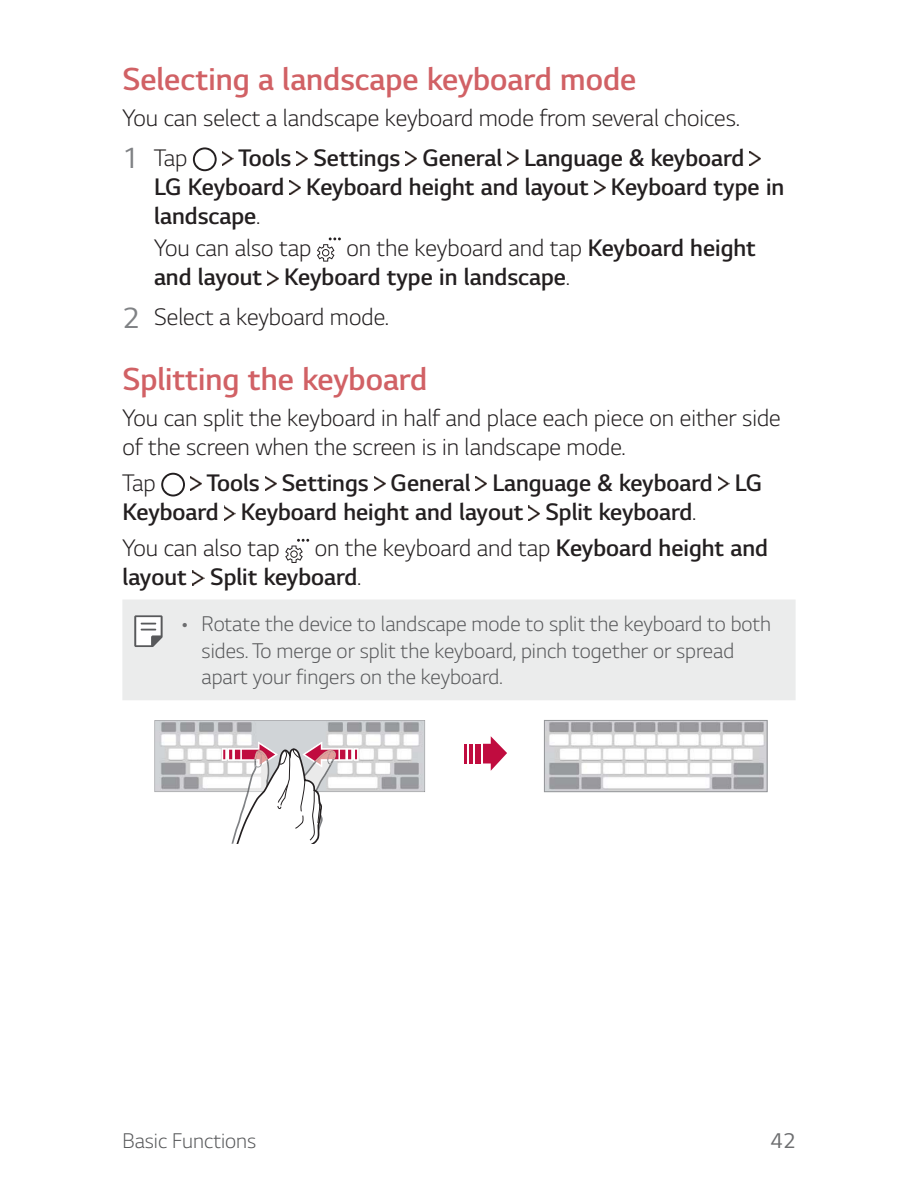
<style>
.page{position:relative;width:918px;height:1188px;background:#fff}
.page>*{position:absolute;margin:0;border:0;box-sizing:border-box;transform-origin:0 0}
.t1{font:300 33.6px "LG Smart";color:#d16165}
.t2{font:300 25.2px/29.4px "LG Smart";color:#231f20}
.t3{font:300 25.2px/39.6px "LG Smart";color:#231f20}
.t4{font:300 22.35px/26.5px "LG Smart";color:#58595b}
.t5{font:22.35px "LG Smart";color:#6d6e70}
.s1{font-weight:400;font-size:30.75px;color:#808285}
.s2{font-style:inherit}
</style>
<div class="page">
<svg style="left:193px;top:147px;width:24px;height:24px"></svg>
<img style="left:222px;top:151px;width:11px;height:15px">
<img style="left:297px;top:151px;width:11px;height:15px">
<img style="left:406px;top:151px;width:11px;height:15px">
<img style="left:508px;top:151px;width:11px;height:15px">
<img style="left:750px;top:151px;width:11px;height:15px">
<img style="left:290px;top:181px;width:11px;height:14px">
<img style="left:594px;top:181px;width:12px;height:14px">
<svg style="left:317px;top:237px;width:24px;height:25px"></svg>
<img style="left:268px;top:271px;width:11px;height:14px">
<svg style="left:161px;top:473px;width:24px;height:24px"></svg>
<img style="left:190px;top:476px;width:12px;height:15px">
<img style="left:265px;top:476px;width:11px;height:15px">
<img style="left:374px;top:476px;width:11px;height:15px">
<img style="left:476px;top:476px;width:11px;height:15px">
<img style="left:718px;top:476px;width:11px;height:15px">
<img style="left:224px;top:506px;width:11px;height:14px">
<img style="left:529px;top:506px;width:11px;height:14px">
<svg style="left:285px;top:539px;width:24px;height:24px"></svg>
<img style="left:193px;top:571px;width:11px;height:14px">
<div style="left:122px;top:600px;width:674px;height:100px;background:#ebecec"></div>
<svg style="left:134px;top:615px;width:29px;height:32px"></svg>
<img style="left:546px;top:722px;width:219px;height:68px">
<div style="left:544px;top:720px;width:223px;height:72px;border:1px solid #939598"></div>
<svg style="left:154px;top:720px;width:271px;height:124px"></svg>
<svg style="left:483px;top:736px;width:24px;height:35px"></svg>
<div style="left:475px;top:744px;width:5px;height:19px;background:#c00c3f"></div>
<hr style="left:469px;top:744px;width:4px;height:19px;background:#c00c3f">
<hr style="left:464px;top:744px;width:3px;height:19px;background:#c00c3f">
<svg style="left:183px;top:623px;width:10px;height:9px"></svg>
<h1 class="t1" style="left:122px;top:67px;width:516px">Selecting a landscape keyboard mode</h1>
<p class="t3" style="left:122px;top:100px;width:619px">You can select a landscape keyboard mode from several choices.<br><span class="s1">1</span> Tap</p>
<p class="t2" style="left:154px;top:145px;width:632px;text-indent:85px">Tools Settings General Language &amp; keyboard<br>LG Keyboard Keyboard height and layout Keyboard type in landscape<span class="s2">.</span></p>
<p class="t3" style="left:154px;top:230px;width:159px">You can also tap</p>
<p class="t2" style="left:154px;top:235px;width:603px;text-indent:192px"><span class="s2">on the keyboard and tap</span> Keyboard height and layout Keyboard type in landscape<span class="s2">.</span></p>
<p class="t3" style="left:122px;top:299px;width:268px"><span class="s1">2</span> Select a keyboard mode.</p>
<h1 class="t1" style="left:122px;top:367px;width:306px">Splitting the keyboard</h1>
<p class="t3" style="left:122px;top:405px;width:660px;line-height:29.4px">You can split the keyboard in half and place each piece on either side of the screen when the screen is in landscape mode.</p>
<p class="t3" style="left:122px;top:465px;width:35px">Tap</p>
<p class="t2" style="left:122px;top:470px;width:641px;text-indent:85px">Tools Settings General Language &amp; keyboard LG<br>Keyboard Keyboard height and layout Split keyboard<span class="s2">.</span></p>
<p class="t3" style="left:122px;top:530px;width:159px">You can also tap</p>
<p class="t2" style="left:122px;top:535px;width:647px;text-indent:192px"><span class="s2">on the keyboard and tap</span> Keyboard height and layout Split keyboard<span class="s2">.</span></p>
<p class="t4" style="left:202px;top:613px;width:571px">Rotate the device to landscape mode to split the keyboard to both sides. To merge or split the keyboard, pinch together or spread apart your fingers on the keyboard.</p>
<p class="t4" style="left:122px;top:1129px;width:136px">Basic Functions</p>
<p class="t5" style="left:770px;top:1127px;width:27px">42</p>
</div>
